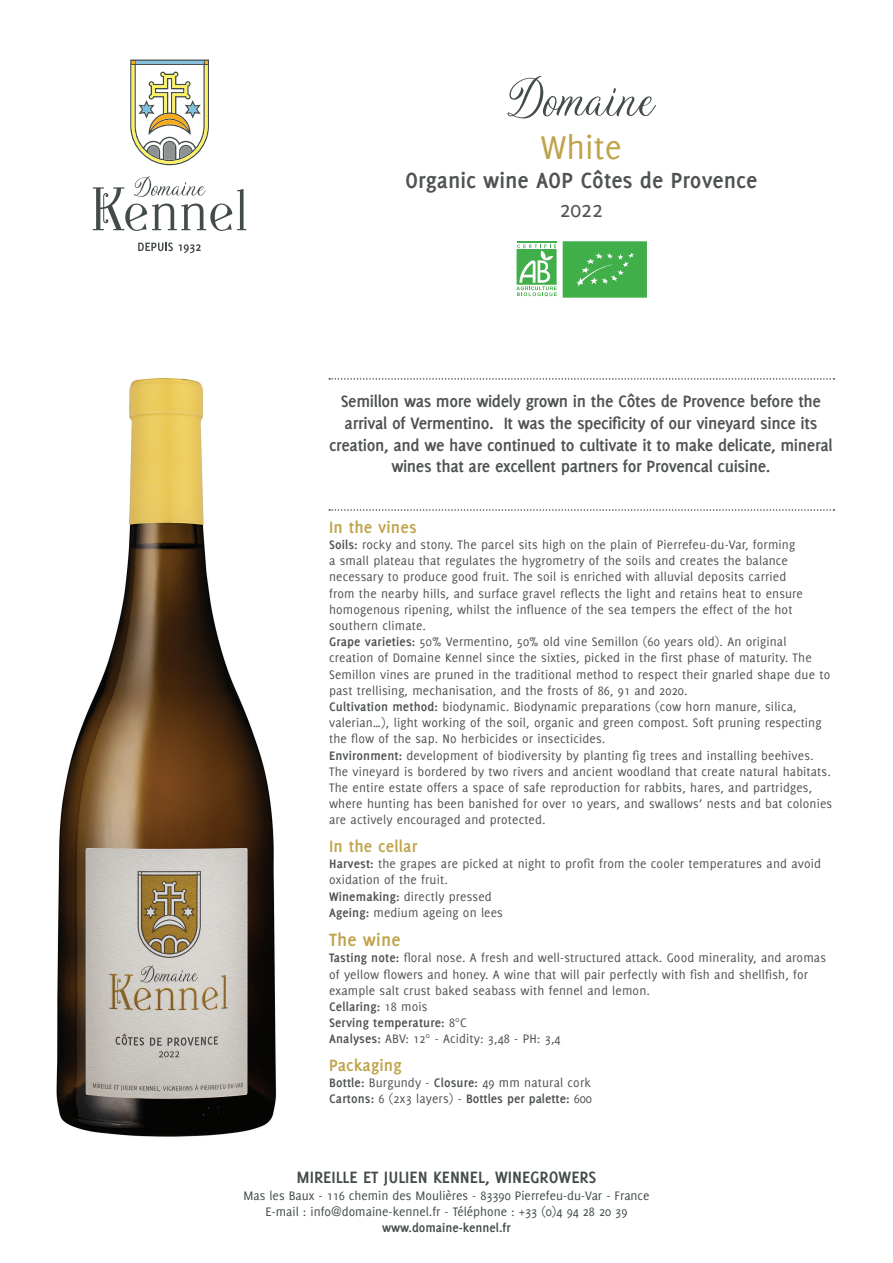
<style>
.page{position:relative;width:893px;height:1263px;background:#fff}
.page>*{position:absolute;margin:0;border:0;box-sizing:border-box;transform-origin:0 0}
.t1{font:54px "Daytonia";color:#434b4b}
.t2{font:36px "Delicious";color:#c0a44c}
.t3{font:700 24px "Delicious";color:#4e5351}
.t4{font:24px "Delicious";color:#4e5351}
.t5{font:700 19.5px "Delicious";letter-spacing:.01em;color:#c0a44c}
.t6{font:700 18px/21.6px "Delicious";letter-spacing:-.02em;color:#4e5351;text-align:center}
.t7{font:700 18px "Delicious";color:#434b4b}
.t8{font:700 18px "Delicious";letter-spacing:.01em;color:#c0a44c}
.t9{font:13.5px/16.2px "Delicious";letter-spacing:.01em;color:#4e5351}
.t10{font:13.5px/16.2px "Delicious";color:#434b4b;text-align:center}
.t11{font:700 13.5px/16.2px "Delicious";color:#4e5351}
.t12{font:700 13.5px "Delicious";color:#434b4b}
.s1{font-weight:700}
.s2{font-weight:400}
</style>
<div class="page">
<img style="left:56px;top:378px;width:221px;height:759px">
<svg style="left:329px;top:378px;width:505px;height:2px"></svg>
<svg style="left:329px;top:509px;width:505px;height:2px"></svg>
<hr style="left:517px;top:241px;width:39px;height:1px;background:#40ae49">
<svg style="left:516px;top:243px;width:41px;height:53px"></svg>
<svg style="left:563px;top:241px;width:84px;height:57px;background:#4ab252"></svg>
<svg style="left:93px;top:176px;width:153px;height:55px"></svg>
<svg style="left:130px;top:60px;width:79px;height:105px"></svg>
<svg style="left:138px;top:242px;width:35px;height:9px"></svg>
<svg style="left:179px;top:244px;width:22px;height:9px"></svg>
<h1 class="t1" style="left:507px;top:66px;width:149px">Domaine</h1>
<h2 class="t2" style="left:541px;top:127px;width:82px">White</h2>
<h3 class="t3" style="left:405px;top:166px;width:354px">Organic wine AOP Côtes de Provence</h3>
<h3 class="t4" style="left:560px;top:195px;width:45px">2022</h3>
<p class="t6" style="left:329px;top:390px;width:505px">Semillon was more widely grown in the Côtes de Provence before the arrival of Vermentino. It was the specificity of our vineyard since its creation, and we have continued to cultivate it to make delicate, mineral wines that are excellent partners for Provencal cuisine.</p>
<h3 class="t8" style="left:329px;top:517px;width:89px">In the vines</h3>
<p class="t9" style="left:329px;top:536px;width:505px"><span class="s1">Soils:</span> rocky and stony. The parcel sits high on the plain of Pierrefeu-du-Var, forming<br>a small plateau that regulates the hygrometry of the soils and creates the balance necessary to produce good fruit. The soil is enriched with alluvial deposits carried<br>from the nearby hills, and surface gravel reflects the light and retains heat to ensure homogenous ripening, whilst the influence of the sea tempers the effect of the hot southern climate.<br><span class="s1">Grape varieties:</span> 50% Vermentino, 50% old vine Semillon (60 years old). An original creation of Domaine Kennel since the sixties, picked in the first phase of maturity. The Semillon vines are pruned in the traditional method to respect their gnarled shape due to past trellising, mechanisation, and the frosts of 86, 91 and 2020.<br><span class="s1">Cultivation method:</span> biodynamic. Biodynamic preparations (cow horn manure, silica, valerian…), light working of the soil, organic and green compost. Soft pruning respecting the flow of the sap. No herbicides or insecticides.<br><span class="s1">Environment:</span> development of biodiversity by planting fig trees and installing beehives.<br>The vineyard is bordered by two rivers and ancient woodland that create natural habitats.<br>The entire estate offers a space of safe reproduction for rabbits, hares, and partridges, where hunting has been banished for over 10 years, and swallows’ nests and bat colonies are actively encouraged and protected.</p>
<h3 class="t8" style="left:329px;top:836px;width:90px">In the cellar</h3>
<p class="t9" style="left:329px;top:855px;width:493px"><span class="s1">Harvest:</span> the grapes are picked at night to profit from the cooler temperatures and avoid oxidation of the fruit.<br><span class="s1">Winemaking:</span> directly pressed<br><span class="s1">Ageing:</span> medium ageing on lees</p>
<h3 class="t5" style="left:329px;top:929px;width:73px">The wine</h3>
<p class="t9" style="left:329px;top:950px;width:498px"><span class="s1">Tasting note:</span> floral nose. A fresh and well-structured attack. Good minerality, and aromas of yellow flowers and honey. A wine that will pair perfectly with fish and shellfish, for example salt crust baked seabass with fennel and lemon.<br><span class="s1">Cellaring:</span> 18 mois<br><span class="s1">Serving temperature:</span> 8°C<br><span class="s1">Analyses:</span> ABV: 12° - Acidity: 3,48 - PH: 3,4</p>
<h3 class="t8" style="left:329px;top:1055px;width:74px">Packaging</h3>
<p class="t11" style="left:329px;top:1074px;width:264px">Bottle: <span class="s2">Burgundy -</span> Closure: <span class="s2">49 mm natural cork<br></span>Cartons: <span class="s2">6 (2x3 layers) -</span> Bottles per palette: <span class="s2">600</span></p>
<h3 class="t7" style="left:297px;top:1167px;width:301px">MIREILLE ET JULIEN KENNEL, WINEGROWERS</h3>
<p class="t10" style="left:243px;top:1187px;width:408px">Mas les Baux - 116 chemin des Moulières - 83390 Pierrefeu-du-Var - France<br>E-mail : info@domaine-kennel.fr - Téléphone : +33 (0)4 94 28 20 39</p>
<p class="t12" style="left:382px;top:1220px;width:130px">www.domaine-kennel.fr</p>
</div>
